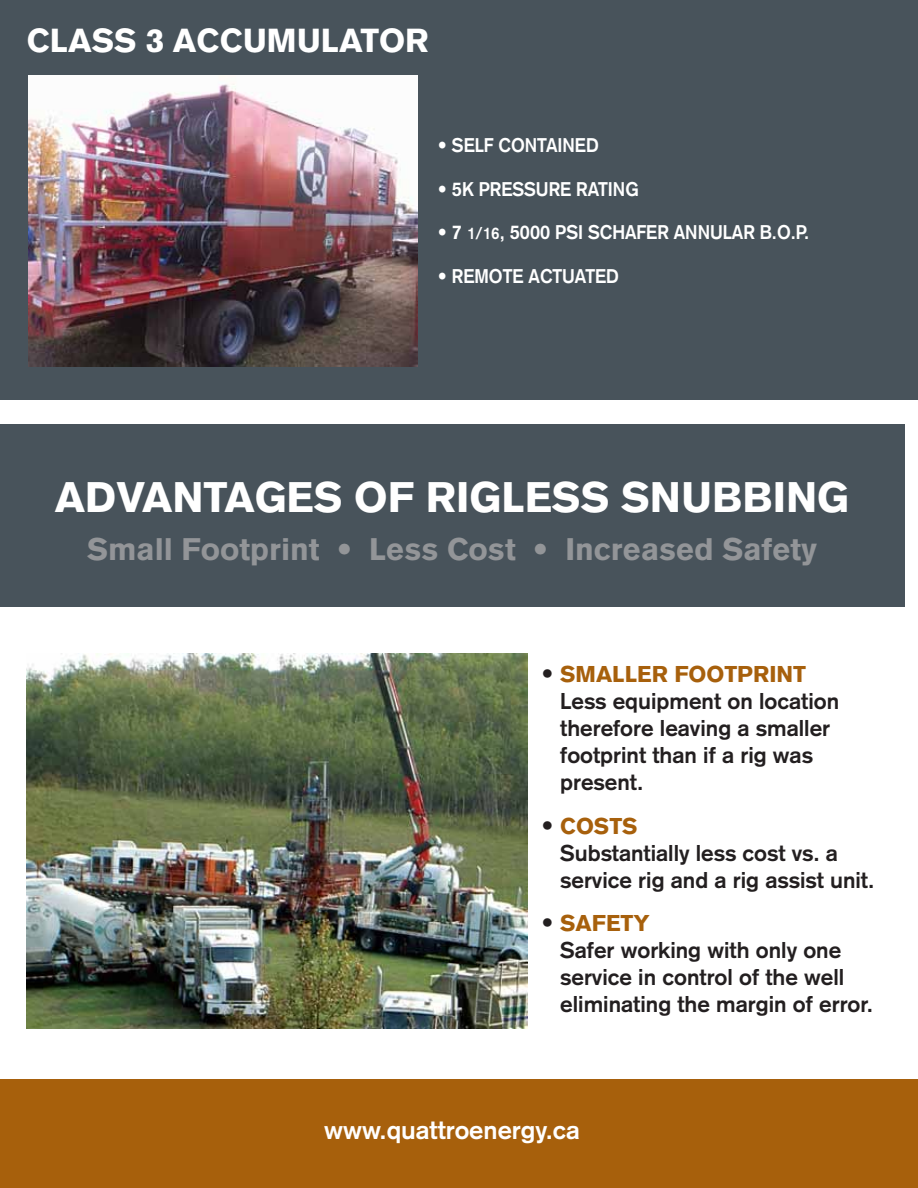
<style>
.page{position:relative;width:918px;height:1188px;background:#fff}
.page>*{position:absolute;margin:0;border:0;box-sizing:border-box;transform-origin:0 0}
.t1{font:900 42px "Akzidenz Grotesk";color:#fff}
.t2{font:900 32.7px "Akzidenz Grotesk";color:#fff}
.t3{font:900 30.75px "Akzidenz Grotesk";color:#939598}
.t4{font:700 25.5px "Akzidenz Grotesk";color:#fff}
.t5{font:700 22.5px/27px "Akzidenz Grotesk";color:#231f20}
.t6{font:700 19.5px "Akzidenz Grotesk";color:#fff;scale:.93 1}
.s1{font-size:16.5px}
.s2{font-size:24px}
.s3{font-weight:900;color:#a7600c}
</style>
<div class="page">
<div style="left:0;top:0;width:918px;height:400px;background:#48535b"></div>
<div style="left:0;top:1080px;width:918px;height:108px;background:#a7600c"></div>
<div style="left:0;top:424px;width:904px;height:183px;background:#48535b"></div>
<img style="left:27px;top:654px;width:500px;height:375px">
<img style="left:28px;top:76px;width:389px;height:290px">
<h2 class="t2" style="left:27px;top:20px;width:404px">CLASS 3 ACCUMULATOR</h2>
<p class="t6" style="left:438px;top:134px;width:175px">• SELF CONTAINED</p>
<p class="t6" style="left:438px;top:177px;width:218px">• 5K PRESSURE RATING</p>
<p class="t6" style="left:438px;top:221px;width:401px">• 7 <span class="s1">1/16</span>, 5000 PSI SCHAFER ANNULAR B.O.P.</p>
<p class="t6" style="left:438px;top:264px;width:196px">• REMOTE ACTUATED</p>
<h1 class="t1" style="left:55px;top:472px;width:796px">ADVANTAGES OF RIGLESS SNUBBING</h1>
<h3 class="t3" style="left:87px;top:531px;width:731px">Small Footprint • Less Cost • Increased Safety</h3>
<p class="t5" style="left:560px;top:661px;width:280px;text-indent:-19px"><span class="s2">•</span> <span class="s3">SMALLER FOOTPRINT<br></span>Less equipment on location therefore leaving a smaller footprint than if a rig was present.</p>
<p class="t5" style="left:560px;top:812px;width:316px;text-indent:-19px"><span class="s2">•</span> <span class="s3">COSTS<br></span>Substantially less cost vs. a service rig and a rig assist unit.</p>
<p class="t5" style="left:560px;top:910px;width:314px;text-indent:-19px"><span class="s2">•</span> <span class="s3">SAFETY<br></span>Safer working with only one service in control of the well eliminating the margin of error.</p>
<p class="t4" style="left:324px;top:1114px;width:257px">www.quattroenergy.ca</p>
</div>
